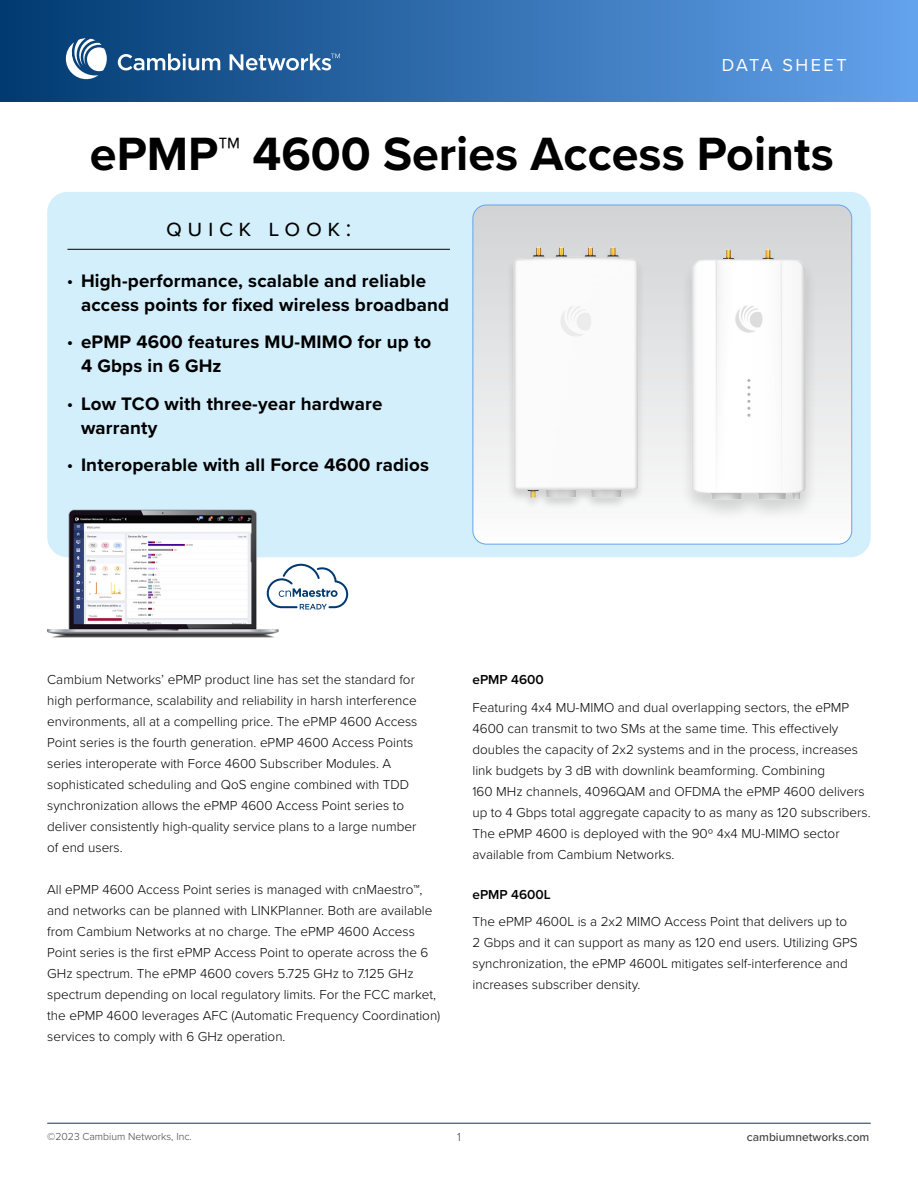
<style>
.page{position:relative;width:918px;height:1188px;background:#fff}
.page>*{position:absolute;margin:0;border:0;box-sizing:border-box;transform-origin:0 0}
.t1{font:700 48.45px "Proxima Nova";color:#000}
.t2{font:24px "Proxima Nova";letter-spacing:.23em;color:#000}
.t3{font:700 18.75px/24px "Proxima Nova";letter-spacing:.01em;color:#000}
.t4{font:18px "Proxima Nova";letter-spacing:.14em;color:#fff}
.t5{font:300 13.5px/21px "Proxima Nova";color:#000}
.t6{font:600 13.5px "Proxima Nova";color:#000}
.t7{font:500 12px "Proxima Nova";color:#414042}
.t8{font:300 12px "Proxima Nova";color:#414042}
.t9{font:300 10.5px "Proxima Nova";color:#414042}
.s1{font-family:"Myriad Pro";font-weight:400}
</style>
<div class="page">
<div style="left:0;top:0;width:918px;height:102px;background:linear-gradient(to right,#003a70,#63a2ed)"></div>
<svg style="left:118px;top:54px;width:102px;height:16px"></svg>
<svg style="left:230px;top:54px;width:110px;height:16px"></svg>
<svg style="left:66px;top:38px;width:41px;height:41px"></svg>
<hr style="left:47px;top:1123px;width:824px;height:1px;background:#003a70">
<div style="left:47px;top:192px;width:824px;height:365px;background:#d4effc;border-radius:20px"></div>
<hr style="left:68px;top:249px;width:382px;height:1px;background:#000">
<img style="left:47px;top:509px;width:241px;height:129px">
<svg style="left:267px;top:564px;width:81px;height:45px"></svg>
<svg style="left:474px;top:205px;width:378px;height:338px;background:#e6e7e8"></svg>
<div style="left:472px;top:205px;width:380px;height:340px;border:1px solid #65a4ef;border-radius:14px"></div>
<img style="left:497px;top:239px;width:157px;height:270px">
<img style="left:673px;top:230px;width:150px;height:291px">
<h3 class="t4" style="left:722px;top:52px;width:126px">DATA SHEET</h3>
<p class="t1" style="left:90px;top:118px;width:745px">ePMP™ 4600 Series Access Points</p>
<p class="t2" style="left:166px;top:210px;width:187px">quick look:</p>
<p class="t3" style="left:81px;top:268px;width:370px;text-indent:-14px"><span class="s1">•</span> High-performance, scalable and reliable access points for fixed wireless broadband</p>
<p class="t3" style="left:81px;top:330px;width:352px;text-indent:-14px"><span class="s1">•</span> ePMP 4600 features MU-MIMO for up to<br>4 Gbps in 6 GHz</p>
<p class="t3" style="left:81px;top:391px;width:303px;text-indent:-14px"><span class="s1">•</span> Low TCO with three-year hardware warranty</p>
<p class="t3" style="left:68px;top:453px;width:363px"><span class="s1">•</span> Interoperable with all Force 4600 radios</p>
<p class="t5" style="left:47px;top:668px;width:369px">Cambium Networks’ ePMP product line has set the standard for</p>
<p class="t5" style="left:47px;top:689px;width:371px">high performance, scalability and reliability in harsh interference</p>
<p class="t5" style="left:47px;top:710px;width:372px">environments, all at a compelling price. The ePMP 4600 Access</p>
<p class="t5" style="left:47px;top:731px;width:371px">Point series is the fourth generation. ePMP 4600 Access Points series interoperate with Force 4600 Subscriber Modules. A sophisticated scheduling and QoS engine combined with TDD synchronization allows the ePMP 4600 Access Point series to deliver consistently high-quality service plans to a large number</p>
<p class="t5" style="left:47px;top:836px;width:77px">of end users.</p>
<p class="t5" style="left:47px;top:878px;width:377px">All ePMP 4600 Access Point series is managed with cnMaestro™,</p>
<p class="t5" style="left:47px;top:899px;width:387px">and networks can be planned with LINKPlanner. Both are available</p>
<p class="t5" style="left:47px;top:920px;width:369px">from Cambium Networks at no charge. The ePMP 4600 Access</p>
<p class="t5" style="left:47px;top:941px;width:383px">Point series is the first ePMP Access Point to operate across the 6</p>
<p class="t5" style="left:47px;top:962px;width:368px">GHz spectrum. The ePMP 4600 covers 5.725 GHz to 7.125 GHz</p>
<p class="t5" style="left:47px;top:983px;width:390px">spectrum depending on local regulatory limits. For the FCC market,</p>
<p class="t5" style="left:47px;top:1004px;width:395px">the ePMP 4600 leverages AFC (Automatic Frequency Coordination)</p>
<p class="t5" style="left:47px;top:1025px;width:240px">services to comply with 6 GHz operation.</p>
<p class="t6" style="left:472px;top:670px;width:73px">ePMP 4600</p>
<p class="t5" style="left:472px;top:696px;width:378px">Featuring 4x4 MU-MIMO and dual overlapping sectors, the ePMP</p>
<p class="t5" style="left:472px;top:717px;width:367px">4600 can transmit to two SMs at the same time. This effectively</p>
<p class="t5" style="left:472px;top:738px;width:387px">doubles the capacity of 2x2 systems and in the process, increases</p>
<p class="t5" style="left:472px;top:759px;width:354px">link budgets by 3 dB with downlink beamforming. Combining</p>
<p class="t5" style="left:472px;top:780px;width:400px">160 MHz channels, 4096QAM and OFDMA the ePMP 4600 delivers up to 4 Gbps total aggregate capacity to as many as 120 subscribers.<br>The ePMP 4600 is deployed with the 90º 4x4 MU-MIMO sector</p>
<p class="t5" style="left:472px;top:843px;width:204px">available from Cambium Networks.</p>
<p class="t6" style="left:472px;top:884px;width:80px">ePMP 4600L</p>
<p class="t5" style="left:472px;top:911px;width:376px">The ePMP 4600L is a 2x2 MIMO Access Point that delivers up to</p>
<p class="t5" style="left:472px;top:932px;width:387px">2 Gbps and it can support as many as 120 end users. Utilizing GPS synchronization, the ePMP 4600L mitigates self-interference and increases subscriber density.</p>
<p class="t9" style="left:47px;top:1128px;width:146px">©2023 Cambium Networks, Inc.</p>
<p class="t8" style="left:457px;top:1128px;width:5px">1</p>
<p class="t7" style="left:747px;top:1128px;width:124px">cambiumnetworks.com</p>
</div>
